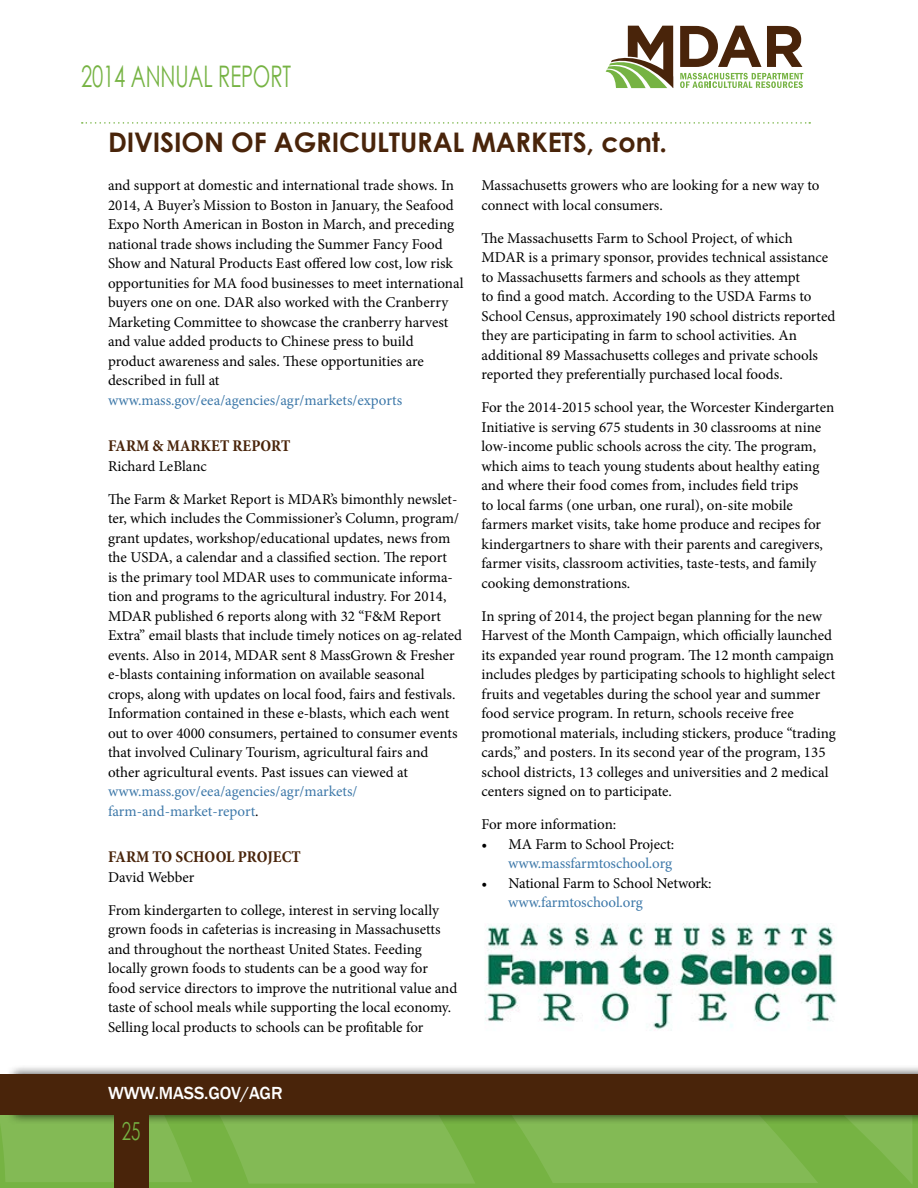
<style>
.page{position:relative;width:918px;height:1188px;background:#fff}
.page>*{position:absolute;margin:0;border:0;box-sizing:border-box;transform-origin:0 0}
.t1{font:29.7px "Century Gothic";letter-spacing:-.005em;color:#76b343;scale:.68 1}
.t2{font:700 27px "Century Gothic";letter-spacing:-.005em;color:#49240a}
.t3{font:24.75px "Century Gothic";color:#76b343;scale:.68 1}
.t4{font:500 18px "Franklin Gothic";letter-spacing:-.005em;color:#fff}
.t5{font:700 condensed 16.5px "Minion Pro";letter-spacing:.005em;color:#49240a}
.t6{font:15px/19.5px "Minion Pro";color:#000}
.t7{font:15px/19.5px "Minion Pro";letter-spacing:-.005em;color:#3d78a9}
.s1{color:#000}
</style>
<div class="page">
<div style="left:0;top:1110px;width:918px;height:78px;background:#76b343"></div>
<svg style="left:148px;top:1125px;width:764px;height:60px"></svg>
<svg style="left:475px;top:1125px;width:343px;height:58px;fill:#83ba55"></svg>
<svg style="left:0;top:1115px;width:475px;height:69px"></svg>
<div style="left:5px;top:1065px;width:913px;height:60px;background:#000;opacity:.75"></div>
<div style="left:0;top:1074px;width:918px;height:41px;background:#49240a"></div>
<div style="left:114px;top:1096px;width:34px;height:92px;background:#49240a"></div>
<svg style="left:680px;top:73px;width:123px;height:15px"></svg>
<svg style="left:680px;top:26px;width:122px;height:41px"></svg>
<svg style="left:606px;top:26px;width:67px;height:62px"></svg>
<svg style="left:82px;top:122px;width:728px;height:2px"></svg>
<svg style="left:485px;top:923px;width:352px;height:108px"></svg>
<h1 class="t1" style="left:81px;top:56px;width:311px">2014 ANNUAL REPORT</h1>
<h2 class="t2" style="left:108px;top:122px;width:561px">DIVISION OF AGRICULTURAL MARKETS, cont.</h2>
<p class="t6" style="left:108px;top:176px;width:357px">and support at domestic and international trade shows. In 2014, A Buyer’s Mission to Boston in January, the Seafood Expo North American in Boston in March, and preceding national trade shows including the Summer Fancy Food Show and Natural Products East offered low cost, low risk opportunities for MA food businesses to meet international buyers one on one. DAR also worked with the Cranberry Marketing Committee to showcase the cranberry harvest and value added products to Chinese press to build product awareness and sales. These opportunities are described in full at</p>
<p class="t7" style="left:108px;top:390px;width:296px">www.mass.gov/eea/agencies/agr/markets/exports</p>
<p class="t5" style="left:108px;top:435px;width:184px">FARM &amp; MARKET REPORT</p>
<p class="t6" style="left:108px;top:456px;width:100px">Richard LeBlanc</p>
<p class="t6" style="left:108px;top:489px;width:356px">The Farm &amp; Market Report is MDAR’s bimonthly newslet&shy;ter, which includes the Commissioner’s Column, program/ grant updates, workshop/educational updates, news from the USDA, a calendar and a classified section. The report<br>is the primary tool MDAR uses to communicate informa&shy;tion and programs to the agricultural industry. For 2014, MDAR published 6 reports along with 32 “F&amp;M Report Extra” email blasts that include timely notices on ag-related events. Also in 2014, MDAR sent 8 MassGrown &amp; Fresher e-blasts containing information on available seasonal crops, along with updates on local food, fairs and festivals.<br>Information contained in these e-blasts, which each went out to over 4000 consumers, pertained to consumer events that involved Culinary Tourism, agricultural fairs and other agricultural events. Past issues can viewed at</p>
<p class="t7" style="left:108px;top:782px;width:251px">www.mass.gov/eea/agencies/agr/markets/ farm-and-market-report<span class="s1">.</span></p>
<p class="t5" style="left:108px;top:846px;width:194px">FARM TO SCHOOL PROJECT</p>
<p class="t6" style="left:108px;top:867px;width:88px">David Webber</p>
<p class="t6" style="left:108px;top:900px;width:351px">From kindergarten to college, interest in serving locally grown foods in cafeterias is increasing in Massachusetts and throughout the northeast United States. Feeding locally grown foods to students can be a good way for food service directors to improve the nutritional value and taste of school meals while supporting the local economy.<br>Selling local products to schools can be profitable for</p>
<p class="t6" style="left:482px;top:176px;width:340px">Massachusetts growers who are looking for a new way to connect with local consumers.</p>
<p class="t6" style="left:482px;top:228px;width:355px">The Massachusetts Farm to School Project, of which MDAR is a primary sponsor, provides technical assistance to Massachusetts farmers and schools as they attempt<br>to find a good match. According to the USDA Farms to School Census, approximately 190 school districts reported they are participating in farm to school activities. An additional 89 Massachusetts colleges and private schools reported they preferentially purchased local foods.</p>
<p class="t6" style="left:482px;top:398px;width:354px">For the 2014-2015 school year, the Worcester Kindergarten Initiative is serving 675 students in 30 classrooms at nine low-income public schools across the city. The program, which aims to teach young students about healthy eating and where their food comes from, includes field trips<br>to local farms (one urban, one rural), on-site mobile farmers market visits, take home produce and recipes for kindergartners to share with their parents and caregivers, farmer visits, classroom activities, taste-tests, and family cooking demonstrations.</p>
<p class="t6" style="left:482px;top:606px;width:356px">In spring of 2014, the project began planning for the new Harvest of the Month Campaign, which officially launched its expanded year round program. The 12 month campaign includes pledges by participating schools to highlight select fruits and vegetables during the school year and summer food service program. In return, schools receive free promotional materials, including stickers, produce “trading cards,” and posters. In its second year of the program, 135 school districts, 13 colleges and universities and 2 medical centers signed on to participate.</p>
<p class="t6" style="left:482px;top:815px;width:136px">For more information:</p>
<p class="t6" style="left:482px;top:834px;width:194px">• MA Farm to School Project:</p>
<p class="t7" style="left:508px;top:854px;width:166px">www.massfarmtoschool.org</p>
<p class="t6" style="left:481px;top:873px;width:232px">• National Farm to School Network:</p>
<p class="t7" style="left:508px;top:893px;width:136px">www.farmtoschool.org</p>
<p class="t4" style="left:108px;top:1082px;width:176px">WWW.MASS.GOV/AGR</p>
<h3 class="t3" style="left:122px;top:1114px;width:29px">25</h3>
</div>
